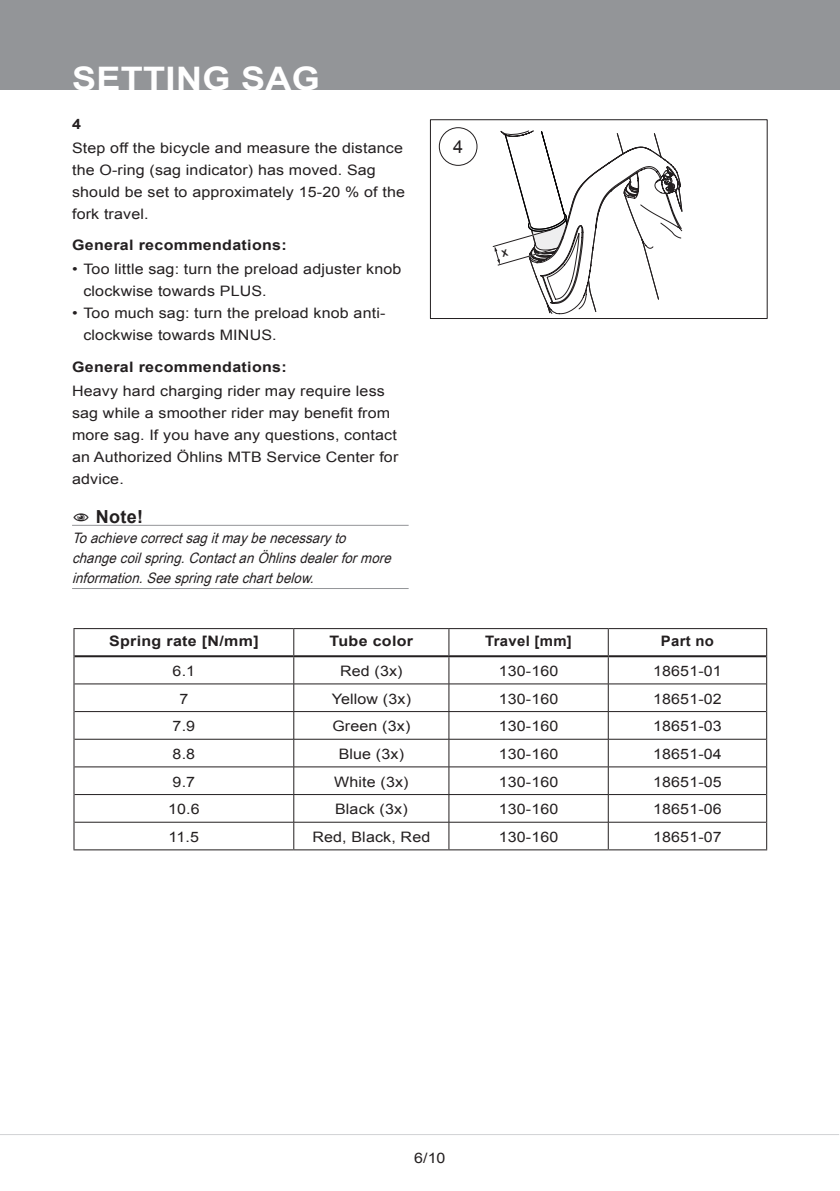
<style>
.page{position:relative;width:840px;height:1191px;background:#fff}
.page>*{position:absolute;margin:0;border:0;box-sizing:border-box;transform-origin:0 0}
._3_Header_Page_heade{font:700 32.4px "Arial";letter-spacing:.01em;color:#fff;scale:1.11 1}
.t1{font:700 18px "Arial";color:#231f20}
._10_Figure_no{font:18px "Arial";color:#231f20}
._6_Body_type{font:14.4px/22px "Arial";letter-spacing:.01em;color:#231f20;scale:1.11 1}
._9_Body_Type_Italic{font:italic 14.4px/20px "Arial Narrow";color:#231f20;scale:1.11 1}
._7_Body_type_StepNo{font:700 14.4px "Arial";letter-spacing:.02em;color:#231f20;scale:1.11 1}
._7_Body_type_StepNo-2{font:700 14.4px "Arial";letter-spacing:.02em;color:#231f20}
</style>
<div class="page">
<div style="left:0;top:0;width:839px;height:90px;background:#939598"></div>
<hr style="left:0;top:1134px;width:838px;height:1px;background:#d1d2d4">
<hr style="left:72px;top:525px;width:336px;height:1px;background:#939598">
<hr style="left:72px;top:588px;width:336px;height:1px;background:#939598">
<div style="left:429px;top:119px;width:338px;height:200px;border:1px solid #231f20"></div>
<div style="left:438px;top:127px;width:39px;height:39px;border:1px solid #231f20;border-radius:50%"></div>
<hr style="left:73px;top:628px;width:220px;height:1px;background:#231f20">
<hr style="left:293px;top:628px;width:155px;height:1px;background:#231f20">
<hr style="left:448px;top:628px;width:160px;height:1px;background:#231f20">
<hr style="left:608px;top:628px;width:158px;height:1px;background:#231f20">
<svg style="left:73px;top:629px;width:1px;height:220px"></svg>
<svg style="left:765px;top:629px;width:1px;height:194px"></svg>
<hr style="left:73px;top:849px;width:220px;height:1px;background:#231f20">
<hr style="left:293px;top:849px;width:155px;height:1px;background:#231f20">
<hr style="left:448px;top:849px;width:160px;height:1px;background:#231f20">
<hr style="left:608px;top:849px;width:158px;height:1px;background:#231f20">
<hr style="left:74px;top:683px;width:219px;height:1px;background:#231f20">
<hr style="left:293px;top:683px;width:155px;height:1px;background:#231f20">
<hr style="left:448px;top:683px;width:160px;height:1px;background:#231f20">
<hr style="left:608px;top:683px;width:157px;height:1px;background:#231f20">
<hr style="left:74px;top:711px;width:219px;height:1px;background:#231f20">
<hr style="left:293px;top:711px;width:155px;height:1px;background:#231f20">
<hr style="left:448px;top:711px;width:160px;height:1px;background:#231f20">
<hr style="left:608px;top:711px;width:157px;height:1px;background:#231f20">
<hr style="left:74px;top:739px;width:219px;height:1px;background:#231f20">
<hr style="left:293px;top:739px;width:155px;height:1px;background:#231f20">
<hr style="left:448px;top:739px;width:160px;height:1px;background:#231f20">
<hr style="left:608px;top:739px;width:157px;height:1px;background:#231f20">
<hr style="left:74px;top:766px;width:219px;height:1px;background:#231f20">
<hr style="left:293px;top:766px;width:155px;height:1px;background:#231f20">
<hr style="left:448px;top:766px;width:160px;height:1px;background:#231f20">
<hr style="left:608px;top:766px;width:157px;height:1px;background:#231f20">
<hr style="left:74px;top:794px;width:219px;height:1px;background:#231f20">
<hr style="left:293px;top:794px;width:155px;height:1px;background:#231f20">
<hr style="left:448px;top:794px;width:160px;height:1px;background:#231f20">
<hr style="left:608px;top:794px;width:157px;height:1px;background:#231f20">
<hr style="left:74px;top:822px;width:219px;height:1px;background:#231f20">
<hr style="left:293px;top:822px;width:155px;height:1px;background:#231f20">
<svg style="left:293px;top:629px;width:1px;height:220px"></svg>
<hr style="left:448px;top:822px;width:160px;height:1px;background:#231f20">
<svg style="left:448px;top:629px;width:1px;height:220px"></svg>
<hr style="left:608px;top:822px;width:157px;height:1px;background:#231f20">
<svg style="left:607px;top:629px;width:1px;height:220px"></svg>
<hr style="left:74px;top:655px;width:219px;height:2px;background:#231f20">
<hr style="left:293px;top:655px;width:155px;height:2px;background:#231f20">
<hr style="left:448px;top:655px;width:160px;height:2px;background:#231f20">
<hr style="left:608px;top:655px;width:157px;height:2px;background:#231f20">
<svg style="left:492px;top:130px;width:190px;height:184px"></svg>
<p class="_3_Header_Page_heade" style="left:72px;top:57px;width:225px">SETTING SAG</p>
<p class="_7_Body_type_StepNo" style="left:72px;top:114px;width:10px">4</p>
<p class="_6_Body_type" style="left:72px;top:137px;width:301px">Step off the bicycle and measure the distance the O-ring (sag indicator) has moved. Sag should be set to approximately 15-20 % of the fork travel.</p>
<p class="_7_Body_type_StepNo" style="left:72px;top:235px;width:195px">General recommendations:</p>
<p class="_6_Body_type" style="left:83px;top:258px;width:288px;text-indent:-11px">• Too little sag: turn the preload adjuster knob clockwise towards PLUS.</p>
<p class="_6_Body_type" style="left:83px;top:302px;width:273px;text-indent:-11px">• Too much sag: turn the preload knob anti&shy;clockwise towards MINUS.</p>
<p class="_7_Body_type_StepNo" style="left:72px;top:357px;width:195px">General recommendations:</p>
<p class="_6_Body_type" style="left:72px;top:379px;width:295px">Heavy hard charging rider may require less sag while a smoother rider may benefit from more sag. If you have any questions, contact an Authorized Öhlins MTB Service Center for advice.</p>
<p class="t1" style="left:109px;top:504px;width:8px">Note!</p>
<p class="_9_Body_Type_Italic" style="left:72px;top:527px;width:293px">Toachievecorrectsagitmaybenecessaryto changecoilspring.ContactanÖhlinsdealerformore information.Seespringratechartbelow.</p>
<p class="_10_Figure_no" style="left:453px;top:135px;width:12px">4</p>
<p class="_7_Body_type_StepNo" style="left:109px;top:631px;width:136px">Spring rate [N/mm]</p>
<p class="_7_Body_type_StepNo" style="left:329px;top:631px;width:77px">Tube color</p>
<p class="_7_Body_type_StepNo-2" style="left:485px;top:631px;width:88px">Travel [mm]</p>
<p class="_7_Body_type_StepNo-2" style="left:660px;top:631px;width:55px">Part no</p>
<p class="_6_Body_type" style="left:172px;top:660px;width:22px">6.1</p>
<p class="_6_Body_type" style="left:340px;top:660px;width:58px">Red (3x)</p>
<p class="_6_Body_type" style="left:498px;top:660px;width:55px">130-160</p>
<p class="_6_Body_type" style="left:652px;top:660px;width:63px">18651-01</p>
<p class="_6_Body_type" style="left:179px;top:687px;width:10px">7</p>
<p class="_6_Body_type" style="left:331px;top:687px;width:73px">Yellow (3x)</p>
<p class="_6_Body_type" style="left:498px;top:687px;width:55px">130-160</p>
<p class="_6_Body_type" style="left:652px;top:687px;width:63px">18651-02</p>
<p class="_6_Body_type" style="left:172px;top:715px;width:22px">7.9</p>
<p class="_6_Body_type" style="left:332px;top:715px;width:72px">Green (3x)</p>
<p class="_6_Body_type" style="left:498px;top:715px;width:55px">130-160</p>
<p class="_6_Body_type" style="left:652px;top:715px;width:63px">18651-03</p>
<p class="_6_Body_type" style="left:172px;top:743px;width:22px">8.8</p>
<p class="_6_Body_type" style="left:338px;top:743px;width:60px">Blue (3x)</p>
<p class="_6_Body_type" style="left:498px;top:743px;width:55px">130-160</p>
<p class="_6_Body_type" style="left:652px;top:743px;width:63px">18651-04</p>
<p class="_6_Body_type" style="left:172px;top:770px;width:22px">9.7</p>
<p class="_6_Body_type" style="left:334px;top:770px;width:68px">White (3x)</p>
<p class="_6_Body_type" style="left:498px;top:770px;width:55px">130-160</p>
<p class="_6_Body_type" style="left:652px;top:770px;width:63px">18651-05</p>
<p class="_6_Body_type" style="left:168px;top:798px;width:30px">10.6</p>
<p class="_6_Body_type" style="left:335px;top:798px;width:67px">Black (3x)</p>
<p class="_6_Body_type" style="left:498px;top:798px;width:55px">130-160</p>
<p class="_6_Body_type" style="left:652px;top:798px;width:63px">18651-06</p>
<p class="_6_Body_type" style="left:168px;top:826px;width:29px">11.5</p>
<p class="_6_Body_type" style="left:312px;top:826px;width:108px">Red, Black, Red</p>
<p class="_6_Body_type" style="left:498px;top:826px;width:55px">130-160</p>
<p class="_6_Body_type" style="left:652px;top:826px;width:63px">18651-07</p>
<p class="_6_Body_type" style="left:414px;top:1147px;width:30px">6/10</p>
</div>
